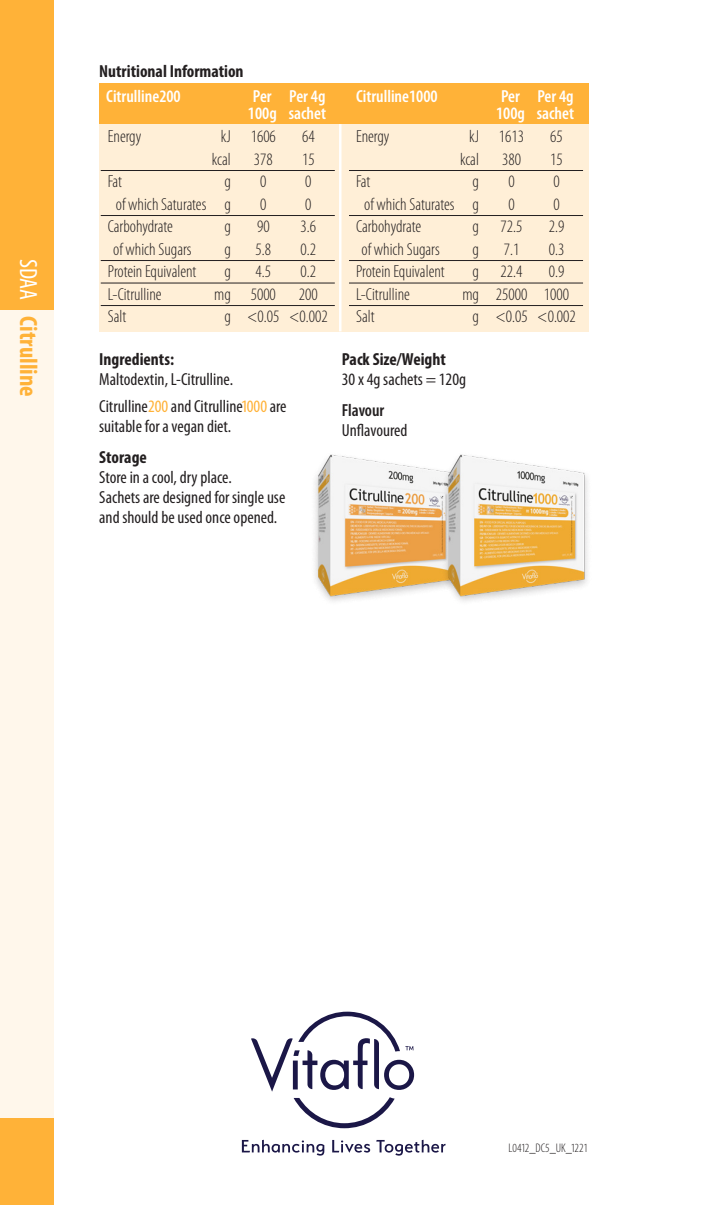
<style>
.page{position:relative;width:709px;height:1205px;background:#fff}
.page>*{position:absolute;margin:0;border:0;box-sizing:border-box;transform-origin:0 0}
.t1{font:700 condensed 25px "Myriad Pro";color:#ffb238}
.t2{font:300 condensed 17.5px "Myriad Pro";color:#231f20}
.t3{font:condensed 17.5px/20px "Myriad Pro";color:#231f20}
.t4{font:600 condensed 17.5px "Myriad Pro";color:#fff}
.t5{font:700 condensed 17.5px "Myriad Pro";color:#231f20}
.t6{font:300 condensed 12.5px "Myriad Pro";color:#231f20}
.s1{font-weight:400;color:#fff}
.s2{color:#ffb238}
.s3{font-weight:700}
.s4{font-weight:600}
</style>
<div class="page">
<div style="left:99px;top:124px;width:489px;height:207px;background:#ffefd7"></div>
<hr style="left:101px;top:170px;width:234px;height:1px;background:#231f20">
<hr style="left:101px;top:215px;width:234px;height:1px;background:#231f20">
<hr style="left:101px;top:260px;width:234px;height:1px;background:#231f20">
<hr style="left:101px;top:283px;width:234px;height:1px;background:#231f20">
<hr style="left:101px;top:305px;width:234px;height:1px;background:#231f20">
<hr style="left:349px;top:170px;width:234px;height:1px;background:#231f20">
<hr style="left:349px;top:215px;width:234px;height:1px;background:#231f20">
<hr style="left:349px;top:260px;width:234px;height:1px;background:#231f20">
<hr style="left:349px;top:283px;width:234px;height:1px;background:#231f20">
<hr style="left:349px;top:305px;width:234px;height:1px;background:#231f20">
<div style="left:99px;top:83px;width:489px;height:41px;background:#ffb238"></div>
<hr style="left:339px;top:124px;width:2px;height:207px;background:#fff">
<img style="left:314px;top:454px;width:125px;height:147px">
<img style="left:439px;top:454px;width:149px;height:147px">
<div style="left:0;top:305px;width:54px;height:839px;background:#fff7eb"></div>
<div style="left:0;top:1118px;width:54px;height:87px;background:#ffb238"></div>
<div style="left:0;top:0;width:54px;height:310px;background:#ffb238"></div>
<svg style="left:251px;top:1011px;width:163px;height:117px"></svg>
<svg style="left:242px;top:1140px;width:82px;height:15px"></svg>
<svg style="left:332px;top:1140px;width:38px;height:12px"></svg>
<svg style="left:376px;top:1140px;width:69px;height:15px"></svg>
<p class="t1" style="left:44px;top:259px;width:139px;rotate:90deg"><span class="s1">SDAA</span> Citrulline</p>
<p class="t5" style="left:99px;top:60px;width:146px">Nutritional Information</p>
<p class="t4" style="left:106px;top:85px;width:76px">Citrulline200</p>
<p class="t4" style="left:253px;top:85px;width:74px">Per Per 4g</p>
<p class="t4" style="left:356px;top:85px;width:83px">Citrulline1000</p>
<p class="t4" style="left:248px;top:102px;width:80px">100g sachet</p>
<p class="t4" style="left:501px;top:85px;width:74px">Per Per 4g</p>
<p class="t4" style="left:496px;top:102px;width:80px">100g sachet</p>
<p class="t2" style="left:108px;top:126px;width:35px">Energy</p>
<p class="t2" style="left:221px;top:126px;width:56px">kJ 1606</p>
<p class="t2" style="left:302px;top:126px;width:14px">64</p>
<p class="t2" style="left:212px;top:149px;width:20px">kcal</p>
<p class="t2" style="left:254px;top:149px;width:20px">378</p>
<p class="t2" style="left:302px;top:149px;width:14px">15</p>
<p class="t2" style="left:108px;top:171px;width:16px">Fat</p>
<p class="t2" style="left:224px;top:171px;width:8px">g</p>
<p class="t2" style="left:260px;top:171px;width:8px">0</p>
<p class="t2" style="left:305px;top:171px;width:8px">0</p>
<p class="t2" style="left:116px;top:194px;width:116px">of which Saturates g</p>
<p class="t2" style="left:260px;top:194px;width:8px">0</p>
<p class="t2" style="left:305px;top:194px;width:8px">0</p>
<p class="t2" style="left:108px;top:216px;width:67px">Carbohydrate</p>
<p class="t2" style="left:224px;top:216px;width:8px">g</p>
<p class="t2" style="left:257px;top:216px;width:14px">90</p>
<p class="t2" style="left:300px;top:216px;width:17px">3.6</p>
<p class="t2" style="left:113px;top:239px;width:80px">of which Sugars</p>
<p class="t2" style="left:224px;top:239px;width:8px">g</p>
<p class="t2" style="left:255px;top:239px;width:17px">5.8</p>
<p class="t2" style="left:300px;top:239px;width:17px">0.2</p>
<p class="t2" style="left:108px;top:261px;width:90px">Protein Equivalent</p>
<p class="t2" style="left:224px;top:261px;width:8px">g</p>
<p class="t2" style="left:255px;top:261px;width:17px">4.5</p>
<p class="t2" style="left:300px;top:261px;width:17px">0.2</p>
<p class="t2" style="left:108px;top:284px;width:55px">L-Citrulline</p>
<p class="t2" style="left:214px;top:284px;width:63px">mg 5000</p>
<p class="t2" style="left:299px;top:284px;width:20px">200</p>
<p class="t2" style="left:108px;top:306px;width:20px">Salt</p>
<p class="t2" style="left:224px;top:306px;width:105px">g &lt;0.05 &lt;0.002</p>
<p class="t5" style="left:99px;top:348px;width:76px">Ingredients:</p>
<p class="t3" style="left:99px;top:369px;width:135px">Maltodextin, L-Citrulline.</p>
<p class="t3" style="left:99px;top:396px;width:189px">Citrulline<span class="s2">200</span> and Citrulline<span class="s2">1000</span> are suitable for a vegan diet.</p>
<p class="t3" style="left:99px;top:447px;width:188px"><span class="s3">Storage<br></span>Store in a cool, dry place.<br>Sachets are designed for single use and should be used once opened.</p>
<p class="t2" style="left:356px;top:126px;width:35px">Energy</p>
<p class="t2" style="left:469px;top:126px;width:56px">kJ 1613</p>
<p class="t2" style="left:550px;top:126px;width:14px">65</p>
<p class="t2" style="left:460px;top:149px;width:20px">kcal</p>
<p class="t2" style="left:502px;top:149px;width:20px">380</p>
<p class="t2" style="left:550px;top:149px;width:14px">15</p>
<p class="t2" style="left:356px;top:171px;width:16px">Fat</p>
<p class="t2" style="left:472px;top:171px;width:8px">g</p>
<p class="t2" style="left:508px;top:171px;width:8px">0</p>
<p class="t2" style="left:553px;top:171px;width:8px">0</p>
<p class="t2" style="left:364px;top:194px;width:116px">of which Saturates g</p>
<p class="t2" style="left:508px;top:194px;width:8px">0</p>
<p class="t2" style="left:553px;top:194px;width:8px">0</p>
<p class="t2" style="left:356px;top:216px;width:67px">Carbohydrate</p>
<p class="t2" style="left:472px;top:216px;width:51px">g 72.5</p>
<p class="t2" style="left:549px;top:216px;width:17px">2.9</p>
<p class="t2" style="left:361px;top:239px;width:80px">of which Sugars</p>
<p class="t2" style="left:472px;top:239px;width:8px">g</p>
<p class="t2" style="left:504px;top:239px;width:17px">7.1</p>
<p class="t2" style="left:549px;top:239px;width:17px">0.3</p>
<p class="t2" style="left:356px;top:261px;width:90px">Protein Equivalent</p>
<p class="t2" style="left:472px;top:261px;width:51px">g 22.4</p>
<p class="t2" style="left:549px;top:261px;width:17px">0.9</p>
<p class="t2" style="left:356px;top:284px;width:55px">L-Citrulline</p>
<p class="t2" style="left:462px;top:284px;width:108px">mg 25000 1000</p>
<p class="t2" style="left:356px;top:306px;width:20px">Salt</p>
<p class="t2" style="left:472px;top:306px;width:105px">g &lt;0.05 &lt;0.002</p>
<p class="t3" style="left:342px;top:349px;width:126px"><span class="s3">Pack Size/Weight<br></span>30 x 4g sachets = 120g</p>
<p class="t3" style="left:342px;top:400px;width:67px"><span class="s4">Flavour<br></span>Unflavoured</p>
<p class="t6" style="left:508px;top:1141px;width:81px">L0412_DC5_UK_1221</p>
</div>
